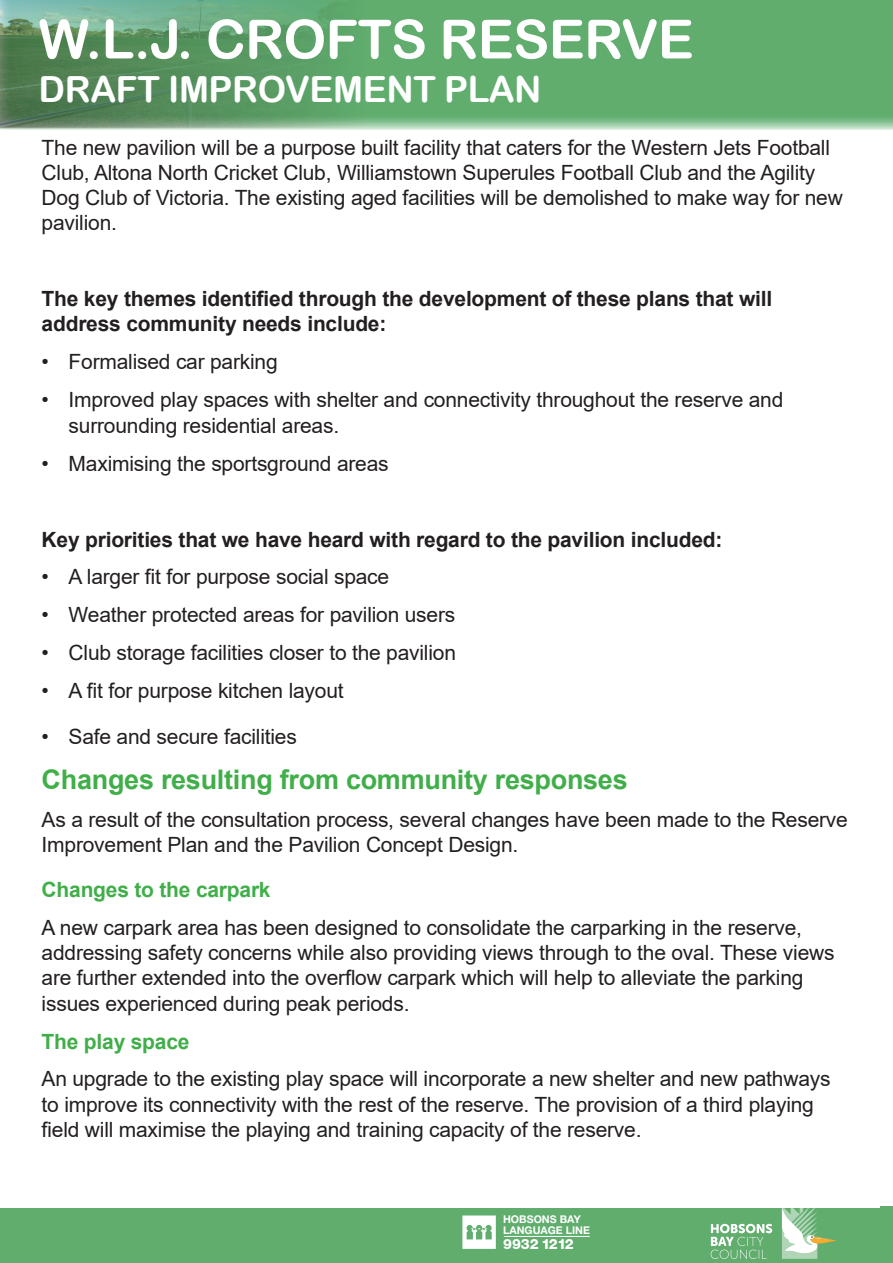
<style>
.page{position:relative;width:893px;height:1263px;background:#fff}
.page>*{position:absolute;margin:0;border:0;box-sizing:border-box;transform-origin:0 0}
.Participate_Banner{font:54px "Arial Rounded MT Bold";letter-spacing:-.01em;color:#fff}
.Participate_Banner-2{font:36px "Arial Rounded MT Bold";letter-spacing:-.01em;color:#fff}
.Participate_Banner-3{font:700 27px "Arial";letter-spacing:-.01em;color:#40ae49}
.Participate_Banner-4{font:21px/25.2px "Arial";letter-spacing:-.01em;color:#231f20}
.Participate_Banner-5{font:700 21px/25.2px "Arial";letter-spacing:-.01em;color:#231f20}
.Participate_Banner-6{font:700 21px "Arial";letter-spacing:-.01em;color:#40ae49}
.t1{font:800 14.1px "Helvetica Neue LT Std";letter-spacing:-.02em;color:#fff}
.t2{font:700 10.65px/10.4px "Helvetica Neue LT Std";color:#fff}
</style>
<div class="page">
<div style="left:0;top:0;width:893px;height:130px;background:#60ad6e"></div>
<div style="left:0;top:1208px;width:893px;height:55px;background:#60ad6e"></div>
<svg style="left:711px;top:1224px;width:61px;height:35px"></svg>
<svg style="left:782px;top:1208px;width:54px;height:51px"></svg>
<svg style="left:462px;top:1215px;width:34px;height:34px"></svg>
<hr style="left:504px;top:1236px;width:86px;height:1px;background:#fff">
<img style="left:0;top:0;width:366px;height:128px">
<div style="left:880px;top:1207px;width:13px;height:56px;background:#60ad6e"></div>
<p class="Participate_Banner" style="left:39px;top:7px;width:657px">W.L.J. CROFTS RESERVE</p>
<p class="Participate_Banner-2" style="left:39px;top:68px;width:504px">DRAFT IMPROVEMENT PLAN</p>
<p class="Participate_Banner-4" style="left:42px;top:135px;width:803px">The new pavilion will be a purpose built facility that caters for the Western Jets Football Club, Altona North Cricket Club, Williamstown Superules Football Club and the Agility Dog Club of Victoria. The existing aged facilities will be demolished to make way for new pavilion.</p>
<p class="Participate_Banner-5" style="left:42px;top:287px;width:732px">The key themes identified through the development of these plans that will address community needs include:</p>
<p class="Participate_Banner-4" style="left:42px;top:349px;width:238px">• Formalised car parking</p>
<p class="Participate_Banner-4" style="left:69px;top:387px;width:716px;text-indent:-27px">• Improved play spaces with shelter and connectivity throughout the reserve and surrounding residential areas.</p>
<p class="Participate_Banner-4" style="left:42px;top:450px;width:349px">• Maximising the sportsground areas</p>
<p class="Participate_Banner-5" style="left:42px;top:527px;width:682px">Key priorities that we have heard with regard to the pavilion included:</p>
<p class="Participate_Banner-4" style="left:42px;top:564px;width:349px">• A larger fit for purpose social space</p>
<p class="Participate_Banner-4" style="left:42px;top:602px;width:415px">• Weather protected areas for pavilion users</p>
<p class="Participate_Banner-4" style="left:42px;top:640px;width:416px">• Club storage facilities closer to the pavilion</p>
<p class="Participate_Banner-4" style="left:42px;top:678px;width:304px">• A fit for purpose kitchen layout</p>
<p class="Participate_Banner-4" style="left:42px;top:723px;width:257px">• Safe and secure facilities</p>
<p class="Participate_Banner-3" style="left:42px;top:760px;width:588px">Changes resulting from community responses</p>
<p class="Participate_Banner-4" style="left:42px;top:806px;width:808px">As a result of the consultation process, several changes have been made to the Reserve<br>Improvement Plan and the Pavilion Concept Design.</p>
<p class="Participate_Banner-6" style="left:42px;top:875px;width:230px">Changes to the carpark</p>
<p class="Participate_Banner-4" style="left:42px;top:915px;width:794px">A new carpark area has been designed to consolidate the carparking in the reserve, addressing safety concerns while also providing views through to the oval. These views are further extended into the overflow carpark which will help to alleviate the parking issues experienced during peak periods.</p>
<p class="Participate_Banner-6" style="left:42px;top:1026px;width:149px">The play space</p>
<p class="Participate_Banner-4" style="left:42px;top:1066px;width:790px">An upgrade to the existing play space will incorporate a new shelter and new pathways to improve its connectivity with the rest of the reserve. The provision of a third playing field will maximise the playing and training capacity of the reserve.</p>
<p class="t2" style="left:503px;top:1214px;width:88px">HOBSONS BAY<br>LANGUAGE LINE</p>
<p class="t1" style="left:503px;top:1235px;width:72px">9932 1212</p>
</div>
